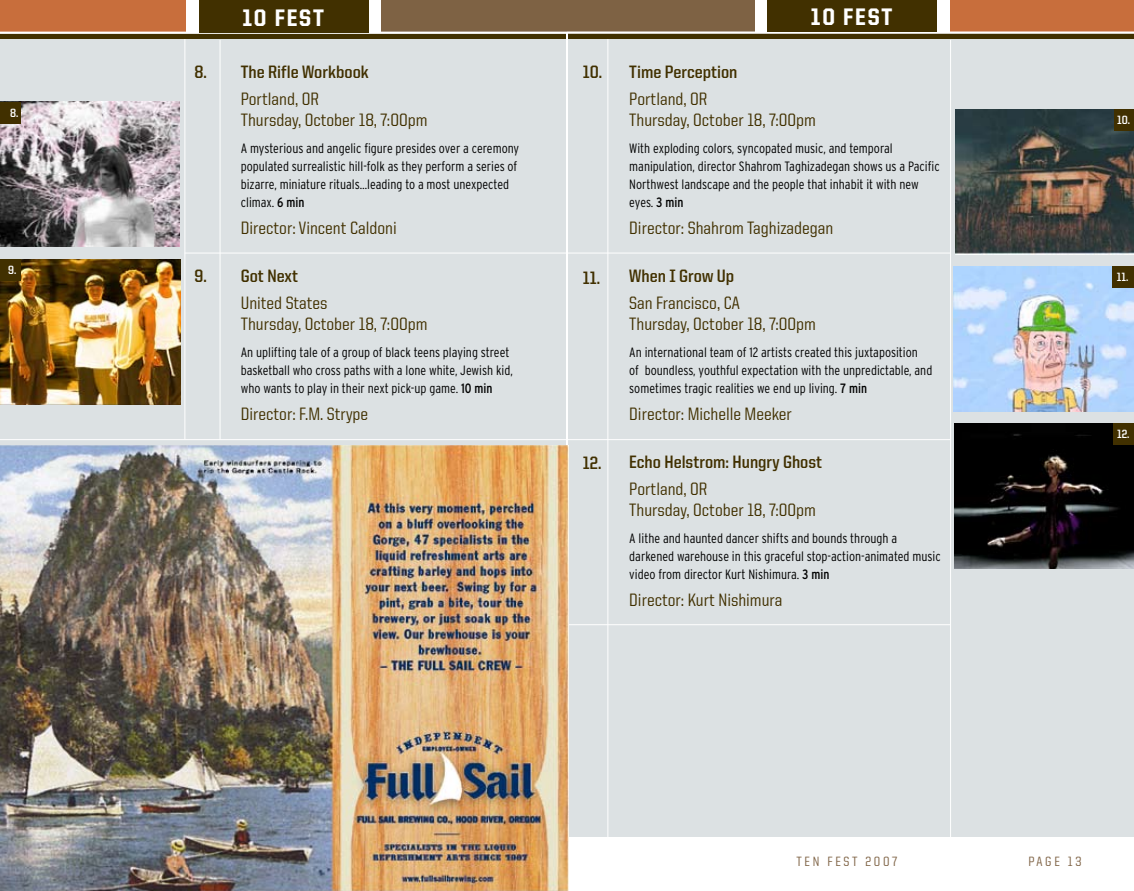
<style>
.page{position:relative;width:1134px;height:891px;background:#fff}
.page>*{position:absolute;margin:0;border:0;box-sizing:border-box;transform-origin:0 0}
.t1{font:800 24px "United Sans Semi Cond";letter-spacing:.075em;color:#fff}
.t2{font:500 18px/21px "United Sans Semi Cond";color:#413000}
.t3{font:700 18px "United Sans Semi Cond";color:#413000}
.t4{font:300 condensed 13.5px/18px "Interstate";color:#000}
.t5{font:500 13.5px "United Sans Semi Cond";letter-spacing:.2em;color:#7e6244}
.t6{font:700 12px "United Sans Semi Cond";color:#fff}
.s1{font-weight:400}
</style>
<div class="page">
<div style="left:0;top:0;width:566px;height:837px;background:#dce1e3"></div>
<hr style="left:184px;top:38px;width:1px;height:401px;background:#fff">
<img style="left:0;top:102px;width:180px;height:144px">
<img style="left:0;top:259px;width:180px;height:145px">
<hr style="left:220px;top:40px;width:1px;height:399px;background:#fff">
<hr style="left:0;top:439px;width:567px;height:1px;background:#fff">
<div style="left:0;top:102px;width:21px;height:21px;background:#413000"></div>
<div style="left:0;top:259px;width:21px;height:22px;background:#413000"></div>
<hr style="left:185px;top:253px;width:382px;height:1px;background:#fff">
<div style="left:568px;top:0;width:566px;height:837px;background:#dce1e3"></div>
<hr style="left:608px;top:38px;width:1px;height:799px;background:#fff">
<img style="left:955px;top:109px;width:179px;height:146px">
<img style="left:955px;top:424px;width:179px;height:145px">
<img style="left:954px;top:267px;width:180px;height:145px">
<hr style="left:950px;top:40px;width:1px;height:798px;background:#fff">
<hr style="left:567px;top:624px;width:383px;height:1px;background:#fff">
<hr style="left:567px;top:439px;width:383px;height:1px;background:#fff">
<div style="left:1114px;top:110px;width:20px;height:21px;background:#413000"></div>
<div style="left:1112px;top:267px;width:22px;height:21px;background:#413000"></div>
<div style="left:1113px;top:423px;width:21px;height:22px;background:#413000"></div>
<hr style="left:567px;top:253px;width:383px;height:1px;background:#fff">
<img style="left:0;top:445px;width:568px;height:446px">
<div style="left:751px;top:0;width:383px;height:32px;background:#c86e3c"></div>
<div style="left:567px;top:0;width:355px;height:32px;background:#7e6244"></div>
<div style="left:568px;top:32px;width:566px;height:7px;background:#413000"></div>
<hr style="left:567px;top:32px;width:567px;height:2px;background:#fff">
<div style="left:755px;top:0;width:194px;height:32px;background:#fff"></div>
<div style="left:767px;top:0;width:170px;height:32px;background:#413000"></div>
<div style="left:171px;top:0;width:396px;height:32px;background:#7e6244"></div>
<div style="left:0;top:0;width:342px;height:32px;background:#c86e3c"></div>
<div style="left:0;top:33px;width:566px;height:6px;background:#413000"></div>
<hr style="left:0;top:32px;width:567px;height:2px;background:#fff">
<div style="left:186px;top:0;width:195px;height:32px;background:#fff"></div>
<div style="left:199px;top:0;width:169px;height:32px;background:#413000"></div>
<p class="t6" style="left:10px;top:106px;width:10px">8.</p>
<p class="t6" style="left:8px;top:263px;width:10px">9.</p>
<h2 class="t3" style="left:194px;top:63px;width:14px">8.</h2>
<h2 class="t3" style="left:194px;top:267px;width:14px">9.</h2>
<h1 class="t1" style="left:242px;top:5px;width:83px">10 FEST</h1>
<h1 class="t1" style="left:811px;top:4px;width:83px">10 FEST</h1>
<h2 class="t3" style="left:241px;top:63px;width:130px">The Rifle Workbook</h2>
<h2 class="t2" style="left:241px;top:89px;width:188px">Portland, OR<br>Thursday, October 18, 7:00pm</h2>
<p class="t4" style="left:241px;top:140px;width:280px">A mysterious and angelic figure presides over a ceremony populated surrealistic hill-folk as they perform a series of bizarre, miniature rituals…leading to a most unexpected climax. <span class="s1">6 min</span></p>
<h2 class="t2" style="left:241px;top:218px;width:158px">Director: Vincent Caldoni</h2>
<h2 class="t3" style="left:241px;top:267px;width:59px">Got Next</h2>
<h2 class="t2" style="left:241px;top:293px;width:188px">United States<br>Thursday, October 18, 7:00pm</h2>
<p class="t4" style="left:241px;top:344px;width:274px">An uplifting tale of a group of black teens playing street basketball who cross paths with a lone white, Jewish kid, who wants to play in their next pick-up game. <span class="s1">10 min</span></p>
<h2 class="t2" style="left:241px;top:404px;width:129px">Director: F.M. Strype</h2>
<h2 class="t3" style="left:583px;top:63px;width:21px">10.</h2>
<h2 class="t3" style="left:583px;top:268px;width:19px">11.</h2>
<h2 class="t3" style="left:583px;top:453px;width:20px">12.</h2>
<h2 class="t3" style="left:629px;top:63px;width:110px">Time Perception</h2>
<h2 class="t2" style="left:629px;top:89px;width:188px">Portland, OR<br>Thursday, October 18, 7:00pm</h2>
<p class="t4" style="left:629px;top:140px;width:312px">With exploding colors, syncopated music, and temporal manipulation, director Shahrom Taghizadegan shows us a Pacific Northwest landscape and the people that inhabit it with new eyes. <span class="s1">3 min</span></p>
<h2 class="t2" style="left:629px;top:218px;width:206px">Director: Shahrom Taghizadegan</h2>
<h2 class="t3" style="left:629px;top:267px;width:106px">When I Grow Up</h2>
<h2 class="t2" style="left:629px;top:293px;width:188px">San Francisco, CA<br>Thursday, October 18, 7:00pm</h2>
<p class="t4" style="left:629px;top:344px;width:305px">An international team of 12 artists created this juxtaposition<br>of boundless, youthful expectation with the unpredictable, and sometimes tragic realities we end up living. <span class="s1">7 min</span></p>
<h2 class="t2" style="left:629px;top:404px;width:164px">Director: Michelle Meeker</h2>
<h2 class="t3" style="left:629px;top:453px;width:194px">Echo Helstrom: Hungry Ghost</h2>
<h2 class="t2" style="left:629px;top:479px;width:188px">Portland, OR<br>Thursday, October 18, 7:00pm</h2>
<p class="t4" style="left:629px;top:530px;width:313px">A lithe and haunted dancer shifts and bounds through a darkened warehouse in this graceful stop-action-animated music video from director Kurt Nishimura. <span class="s1">3 min</span></p>
<h2 class="t2" style="left:629px;top:590px;width:155px">Director: Kurt Nishimura</h2>
<p class="t6" style="left:1117px;top:114px;width:14px">10.</p>
<p class="t6" style="left:1117px;top:271px;width:13px">11.</p>
<p class="t6" style="left:1117px;top:427px;width:14px">12.</p>
<p class="t5" style="left:796px;top:855px;width:102px">TEN FEST 2007</p>
<p class="t5" style="left:1028px;top:855px;width:55px">page 13</p>
</div>
